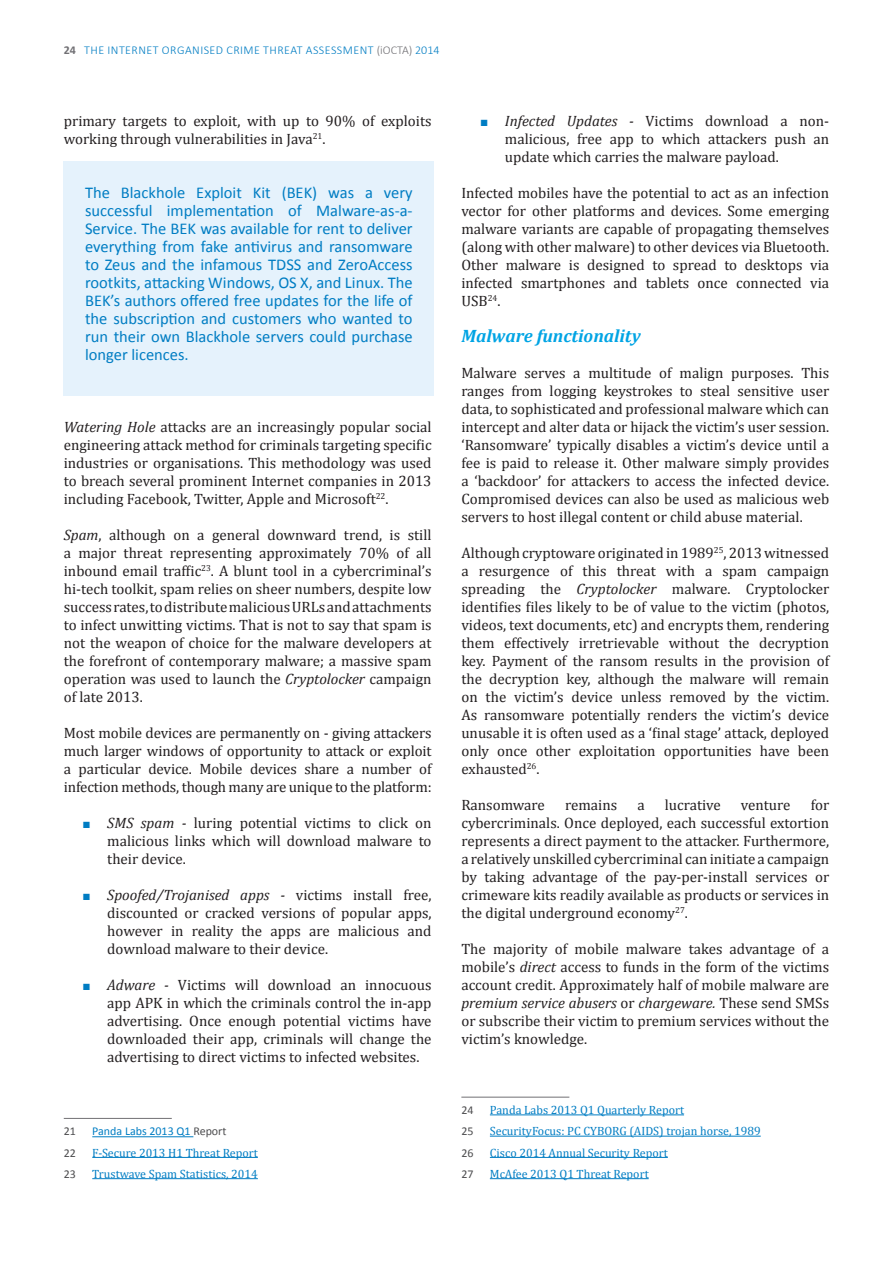
<style>
.page{position:relative;width:893px;height:1263px;background:#fff}
.page>*{position:absolute;margin:0;border:0;box-sizing:border-box;transform-origin:0 0}
.t1{font:italic 700 18px "Cambria";color:#00a4e4}
.t2{font:16.5px/18px "Calibri";color:#007dc3;text-align:justify}
.t3{font:15px/18px "Cambria";color:#231f20;text-align:justify}
.t4{font:12px "Cambria";color:#007dc3}
.t5{font:300 12px "Calibri";letter-spacing:.04em;color:#007dc3}
.t6{font:12px "Calibri";color:#007dc3}
.t7{font:12px "Calibri";color:#4d4d4f}
.s1{font-weight:700;color:#717074}
.s2{color:#717074}
.s3{font-style:italic}
.s4{color:#007dc3}
.s5{color:#4d4d4f}
</style>
<div class="page">
<div style="left:64px;top:161px;width:370px;height:235px;background:#e5f2fc"></div>
<hr style="left:64px;top:1118px;width:108px;height:1px;background:#717074">
<hr style="left:92px;top:1136px;width:101px;height:1px;background:#007dc3">
<hr style="left:92px;top:1157px;width:166px;height:1px;background:#007dc3">
<hr style="left:92px;top:1178px;width:166px;height:1px;background:#007dc3">
<hr style="left:461px;top:1097px;width:108px;height:1px;background:#717074">
<hr style="left:490px;top:1114px;width:194px;height:1px;background:#007dc3">
<hr style="left:490px;top:1136px;width:271px;height:1px;background:#007dc3">
<hr style="left:490px;top:1157px;width:178px;height:1px;background:#007dc3">
<hr style="left:490px;top:1178px;width:159px;height:1px;background:#007dc3">
<p class="t5" style="left:64px;top:43px;width:377px"><span class="s1">24</span> THE INTERNET ORGANISED CRIME THREAT ASSESSMENT <span class="s2">(iOCTA)</span> 2014</p>
<p class="t3" style="left:64px;top:112px;width:369px">primary targets to exploit, with up to 90% of exploits working through vulnerabilities in Java<sup>21</sup>.</p>
<p class="t2" style="left:85px;top:183px;width:329px">The Blackhole Exploit Kit (BEK) was a very successful implementation of Malware-as-a-Service. The BEK was available for rent to deliver everything from fake antivirus and ransomware to Zeus and the infamous TDSS and ZeroAccess rootkits, attacking Windows, OS X, and Linux. The BEK’s authors offered free updates for the life of the subscription and customers who wanted to run their own Blackhole servers could purchase longer licences.</p>
<p class="t3" style="left:64px;top:418px;width:369px"><span class="s3">Watering Hole</span> attacks are an increasingly popular social engineering attack method for criminals targeting specific industries or organisations. This methodology was used to breach several prominent Internet companies in 2013 including Facebook, Twitter, Apple and Microsoft<sup>22</sup>.</p>
<p class="t3" style="left:64px;top:526px;width:369px"><span class="s3">Spam</span>, although on a general downward trend, is still a major threat representing approximately 70% of all inbound email traffic<sup>23</sup>. A blunt tool in a cybercriminal’s hi-tech toolkit, spam relies on sheer numbers, despite low success rates, to distribute malicious URLs and attachments to infect unwitting victims. That is not to say that spam is not the weapon of choice for the malware developers at the forefront of contemporary malware; a massive spam operation was used to launch the <span class="s3">Cryptolocker</span> campaign of late 2013.</p>
<p class="t3" style="left:64px;top:724px;width:369px">Most mobile devices are permanently on - giving attackers much larger windows of opportunity to attack or exploit a particular device. Mobile devices share a number of infection methods, though many are unique to the platform:</p>
<p class="t3" style="left:107px;top:814px;width:326px;text-indent:-24px"><span class="s4">■</span> <span class="s3">SMS spam -</span> luring potential victims to click on malicious links which will download malware to their device.</p>
<p class="t3" style="left:107px;top:886px;width:326px;text-indent:-24px"><span class="s4">■</span> <span class="s3">Spoofed/Trojanised apps -</span> victims install free, discounted or cracked versions of popular apps, however in reality the apps are malicious and download malware to their device.</p>
<p class="t3" style="left:107px;top:976px;width:326px;text-indent:-24px"><span class="s4">■</span> <span class="s3">Adware -</span> Victims will download an innocuous app APK in which the criminals control the in-app advertising. Once enough potential victims have downloaded their app, criminals will change the advertising to direct victims to infected websites.</p>
<p class="t7" style="left:64px;top:1124px;width:14px">21</p>
<p class="t6" style="left:92px;top:1124px;width:136px">Panda Labs 2013 Q1 <span class="s5">Report</span></p>
<p class="t7" style="left:64px;top:1145px;width:14px">22</p>
<p class="t4" style="left:92px;top:1145px;width:167px">F-Secure 2013 H1 Threat Report</p>
<p class="t7" style="left:64px;top:1166px;width:14px">23</p>
<p class="t4" style="left:92px;top:1167px;width:167px">Trustwave Spam Statistics, 2014</p>
<p class="t3" style="left:505px;top:112px;width:326px;text-indent:-24px"><span class="s4">■</span> <span class="s3">Infected Updates -</span> Victims download a non&shy;malicious, free app to which attackers push an update which carries the malware payload.</p>
<p class="t3" style="left:461px;top:184px;width:369px">Infected mobiles have the potential to act as an infection vector for other platforms and devices. Some emerging malware variants are capable of propagating themselves (along with other malware) to other devices via Bluetooth.<br>Other malware is designed to spread to desktops via infected smartphones and tablets once connected via USB<sup>24</sup>.</p>
<p class="t1" style="left:461px;top:323px;width:181px">Malware functionality</p>
<p class="t3" style="left:461px;top:364px;width:369px">Malware serves a multitude of malign purposes. This ranges from logging keystrokes to steal sensitive user data, to sophisticated and professional malware which can intercept and alter data or hijack the victim’s user session. ‘Ransomware’ typically disables a victim’s device until a fee is paid to release it. Other malware simply provides a ‘backdoor’ for attackers to access the infected device.<br>Compromised devices can also be used as malicious web servers to host illegal content or child abuse material.</p>
<p class="t3" style="left:461px;top:544px;width:369px">Although cryptoware originated in 1989<sup>25</sup>, 2013 witnessed a resurgence of this threat with a spam campaign spreading the <span class="s3">Cryptolocker</span> malware. Cryptolocker identifies files likely to be of value to the victim (photos, videos, text documents, etc) and encrypts them, rendering them effectively irretrievable without the decryption key. Payment of the ransom results in the provision of the decryption key, although the malware will remain on the victim’s device unless removed by the victim.<br>As ransomware potentially renders the victim’s device unusable it is often used as a ‘final stage’ attack, deployed only once other exploitation opportunities have been exhausted<sup>26</sup>.</p>
<p class="t3" style="left:461px;top:796px;width:85px">Ransomware</p>
<p class="t3" style="left:565px;top:796px;width:54px">remains</p>
<p class="t3" style="left:637px;top:796px;width:9px">a</p>
<p class="t3" style="left:665px;top:796px;width:57px">lucrative</p>
<p class="t3" style="left:741px;top:796px;width:51px">venture</p>
<p class="t3" style="left:461px;top:796px;width:369px;text-indent:349px">for cybercriminals. Once deployed, each successful extortion represents a direct payment to the attacker. Furthermore, a relatively unskilled cybercriminal can initiate a campaign by taking advantage of the pay-per-install services or crimeware kits readily available as products or services in the digital underground economy<sup>27</sup>.</p>
<p class="t3" style="left:461px;top:940px;width:369px">The majority of mobile malware takes advantage of a mobile’s <span class="s3">direct</span> access to funds in the form of the victims account credit. Approximately half of mobile malware are <span class="s3">premium service abusers</span> or <span class="s3">chargeware.</span> These send SMSs or subscribe their victim to premium services without the victim’s knowledge.</p>
<p class="t7" style="left:461px;top:1103px;width:14px">24</p>
<p class="t4" style="left:490px;top:1103px;width:196px">Panda Labs 2013 Q1 Quarterly Report</p>
<p class="t7" style="left:461px;top:1124px;width:14px">25</p>
<p class="t4" style="left:490px;top:1124px;width:272px">SecurityFocus: PC CYBORG (AIDS) trojan horse, 1989</p>
<p class="t7" style="left:461px;top:1145px;width:14px">26</p>
<p class="t4" style="left:490px;top:1145px;width:179px">Cisco 2014 Annual Security Report</p>
<p class="t7" style="left:461px;top:1166px;width:14px">27</p>
<p class="t4" style="left:490px;top:1167px;width:160px">McAfee 2013 Q1 Threat Report</p>
</div>
